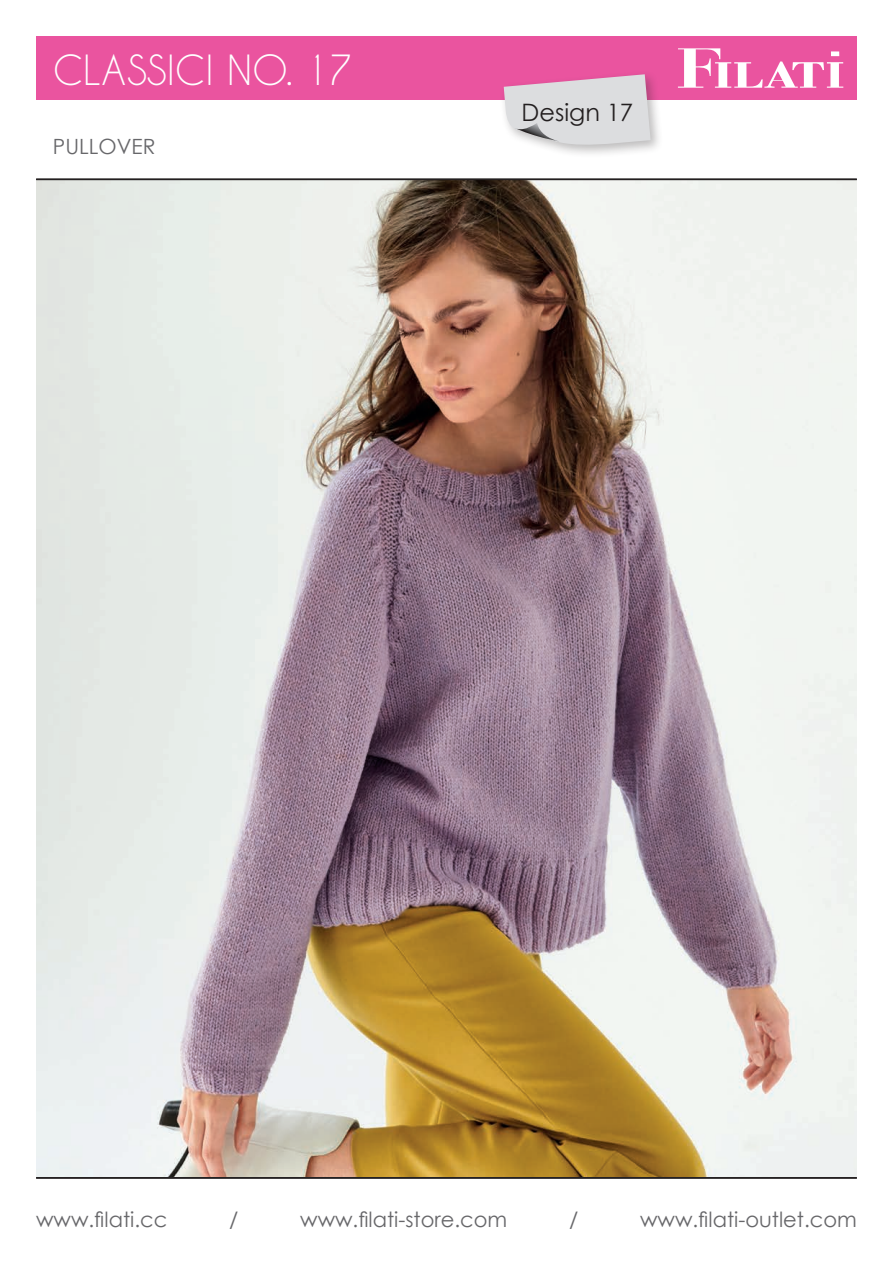
<style>
.page{position:relative;width:893px;height:1263px;background:#fff}
.page>*{position:absolute;margin:0;border:0;box-sizing:border-box;transform-origin:0 0}
.t1{font:39px "Caviar Dreams";color:#fff}
.t2{font:24px "Century Gothic";color:#231f20}
.t3{font:21px "Century Gothic";color:#67676a}
</style>
<div class="page">
<img style="left:36px;top:180px;width:821px;height:997px">
<hr style="left:36px;top:1177px;width:821px;height:1px;background:#231f20">
<hr style="left:36px;top:179px;width:821px;height:1px;background:#231f20">
<div style="left:36px;top:36px;width:821px;height:64px;background:#ea549f"></div>
<svg style="left:678px;top:48px;width:165px;height:40px"></svg>
<div style="left:499px;top:70px;width:165px;height:88px;background:#231f20;opacity:.3"></div>
<svg style="left:504px;top:74px;width:147px;height:76px;background:#dcced7"></svg>
<h1 class="t1" style="left:53px;top:47px;width:301px">CLASSICI NO. 17</h1>
<p class="t3" style="left:53px;top:131px;width:104px">PULLOVER</p>
<p class="t2" style="left:522px;top:96px;width:113px">Design 17</p>
<p class="t3" style="left:36px;top:1204px;width:133px">www.filati.cc</p>
<p class="t3" style="left:229px;top:1204px;width:11px">/</p>
<p class="t3" style="left:300px;top:1204px;width:209px">www.filati-store.com</p>
<p class="t3" style="left:569px;top:1204px;width:11px">/</p>
<p class="t3" style="left:640px;top:1204px;width:218px">www.filati-outlet.com</p>
</div>
